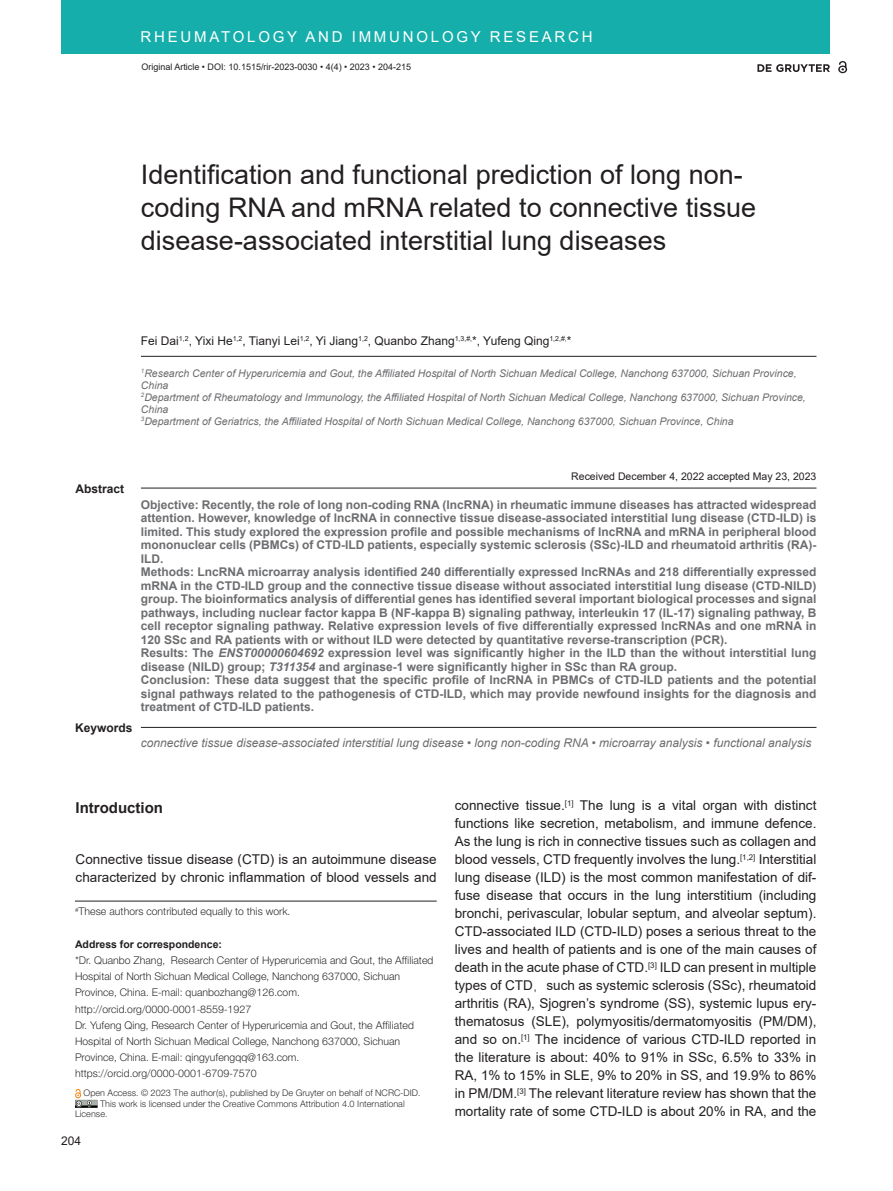
<style>
.page{position:relative;width:893px;height:1191px;background:#fff}
.page>*{position:absolute;margin:0;border:0;box-sizing:border-box;transform-origin:0 0}
.Title_of_the_Article{font:27px/33px "Arial";color:#231f20}
.t1{font:15px "Arial";letter-spacing:.185em;color:#fff}
._1__Subtitle{font:700 15px "Arial";color:#231f20}
.text{font:13.5px/18px "Arial";color:#231f20}
.AbstractTextMiddle{font:700 12px/13.5px "Arial";color:#6c6d70;text-align:justify}
.AbstractTextFirst{font:700 12px/13.5px "Arial";color:#6c6d70;text-align:justify}
.AbstractTextLast{font:700 12px/13.5px "Arial";color:#6c6d70;text-align:justify}
.KEYWORDS-_text{font:italic 12px "Arial";color:#6c6d70}
.AUTHORS{font:12px "Arial";color:#231f20}
.ABSTRACT_KEYWORDS{font:700 12px "Arial";color:#231f20}
.authors__email_addre{font:10.5px/16.2px "Switzer EFN Light";color:#231f20}
.AFFILIATE_DATA{font:italic 10.5px/12px "Arial";color:#6c6d70}
.Date_of_sending_and{font:10.5px "Arial";color:#231f20}
.authors__email_addre-2{font:700 10.5px "Arial";color:#231f20}
.ADD{font:9px "Switzer EFN Light";color:#231f20}
.t2{font:9px "Arial";color:#231f20}
.s1{font-style:italic}
.s2{font-family:"Deng Xian"}
</style>
<div class="page">
<div style="left:61px;top:0;width:769px;height:54px;background:#15aeaa"></div>
<svg style="left:757px;top:64px;width:73px;height:8px"></svg>
<svg style="left:838px;top:61px;width:9px;height:12px"></svg>
<hr style="left:141px;top:356px;width:675px;height:1px;background:#231f20">
<hr style="left:141px;top:488px;width:675px;height:1px;background:#231f20">
<hr style="left:141px;top:727px;width:675px;height:1px;background:#231f20">
<hr style="left:75px;top:900px;width:362px;height:1px;background:#231f20">
<svg style="left:75px;top:1089px;width:23px;height:19px"></svg>
<p class="t1" style="left:141px;top:26px;width:454px">RHEUMATOLOGY AND IMMUNOLOGY RESEARCH</p>
<p class="t2" style="left:141px;top:60px;width:271px">Original Article • DOI: 10.1515/rir-2023-0030 • 4(4) • 2023 • 204-215</p>
<p class="Title_of_the_Article" style="left:141px;top:158px;width:617px">Identification and functional prediction of long non&shy;coding RNA and mRNA related to connective tissue disease-associated interstitial lung diseases</p>
<p class="AUTHORS" style="left:141px;top:333px;width:432px">Fei Dai<sup>1,2</sup>, Yixi He<sup>1,2</sup>, Tianyi Lei<sup>1,2</sup>, Yi Jiang<sup>1,2</sup>, Quanbo Zhang<sup>1,3,#,</sup>*, Yufeng Qing<sup>1,2,#,</sup>*</p>
<p class="AFFILIATE_DATA" style="left:141px;top:367px;width:657px"><sup>1</sup>Research Center of Hyperuricemia and Gout, the Affiliated Hospital of North Sichuan Medical College, Nanchong 637000, Sichuan Province,<br>China</p>
<p class="AFFILIATE_DATA" style="left:141px;top:391px;width:666px"><sup>2</sup>Department of Rheumatology and Immunology, the Affiliated Hospital of North Sichuan Medical College, Nanchong 637000, Sichuan Province,<br>China</p>
<p class="AFFILIATE_DATA" style="left:141px;top:415px;width:594px"><sup>3</sup>Department of Geriatrics, the Affiliated Hospital of North Sichuan Medical College, Nanchong 637000, Sichuan Province, China</p>
<p class="ABSTRACT_KEYWORDS" style="left:76px;top:480px;width:50px">Abstract</p>
<p class="ABSTRACT_KEYWORDS" style="left:75px;top:719px;width:59px">Keywords</p>
<p class="Date_of_sending_and" style="left:571px;top:469px;width:247px">Received December 4, 2022 accepted May 23, 2023</p>
<p class="AbstractTextFirst" style="left:141px;top:498px;width:677px">Objective: Recently, the role of long non-coding RNA (lncRNA) in rheumatic immune diseases has attracted widespread attention. However, knowledge of lncRNA in connective tissue disease-associated interstitial lung disease (CTD-ILD) is limited. This study explored the expression profile and possible mechanisms of lncRNA and mRNA in peripheral blood mononuclear cells (PBMCs) of CTD-ILD patients, especially systemic sclerosis (SSc)-ILD and rheumatoid arthritis (RA)- ILD.</p>
<p class="AbstractTextMiddle" style="left:141px;top:565px;width:677px">Methods: LncRNA microarray analysis identified 240 differentially expressed lncRNAs and 218 differentially expressed mRNA in the CTD-ILD group and the connective tissue disease without associated interstitial lung disease (CTD-NILD) group. The bioinformatics analysis of differential genes has identified several important biological processes and signal pathways, including nuclear factor kappa B (NF-kappa B) signaling pathway, interleukin 17 (IL-17) signaling pathway, B cell receptor signaling pathway. Relative expression levels of five differentially expressed lncRNAs and one mRNA in 120 SSc and RA patients with or without ILD were detected by quantitative reverse-transcription (PCR).</p>
<p class="AbstractTextMiddle" style="left:141px;top:646px;width:677px">Results: The <span class="s1">ENST00000604692</span> expression level was significantly higher in the ILD than the without interstitial lung disease (NILD) group; <span class="s1">T311354</span> and arginase-1 were significantly higher in SSc than RA group.</p>
<p class="AbstractTextLast" style="left:141px;top:673px;width:677px">Conclusion: These data suggest that the specific profile of lncRNA in PBMCs of CTD-ILD patients and the potential signal pathways related to the pathogenesis of CTD-ILD, which may provide newfound insights for the diagnosis and treatment of CTD-ILD patients.</p>
<p class="KEYWORDS-_text" style="left:141px;top:734px;width:672px">connective tissue disease-associated interstitial lung disease • long non-coding RNA • microarray analysis • functional analysis</p>
<p class="_1__Subtitle" style="left:76px;top:797px;width:89px">Introduction</p>
<p class="text" style="left:76px;top:850px;width:363px">Connective tissue disease (CTD) is an autoimmune disease characterized by chronic inflammation of blood vessels and</p>
<p class="authors__email_addre" style="left:75px;top:903px;width:217px"><sup>#</sup>These authors contributed equally to this work.</p>
<p class="authors__email_addre-2" style="left:75px;top:936px;width:149px">Address for correspondence:</p>
<p class="authors__email_addre" style="left:75px;top:952px;width:360px">*Dr. Quanbo Zhang, Research Center of Hyperuricemia and Gout, the Affiliated<br>Hospital of North Sichuan Medical College, Nanchong 637000, Sichuan<br>Province, China. E-mail: quanbozhang@126.com.</p>
<p class="authors__email_addre" style="left:75px;top:1000px;width:178px">http://orcid.org/0000-0001-8559-1927</p>
<p class="authors__email_addre" style="left:75px;top:1017px;width:340px">Dr. Yufeng Qing, Research Center of Hyperuricemia and Gout, the Affiliated<br>Hospital of North Sichuan Medical College, Nanchong 637000, Sichuan<br>Province, China. E-mail: qingyufengqq@163.com.</p>
<p class="authors__email_addre" style="left:75px;top:1065px;width:183px">https://orcid.org/0000-0001-6709-7570</p>
<p class="ADD" style="left:84px;top:1088px;width:338px">Open Access. © 2023 The author(s), published by De Gruyter on behalf of NCRC-DID.</p>
<p class="ADD" style="left:100px;top:1098px;width:306px">This work is licensed under the Creative Commons Attribution 4.0 International</p>
<p class="ADD" style="left:75px;top:1109px;width:34px">License.</p>
<p class="AUTHORS" style="left:61px;top:1132px;width:22px">204</p>
<p class="text" style="left:455px;top:796px;width:363px;text-align:justify">connective tissue.<sup>[1]</sup> The lung is a vital organ with distinct functions like secretion, metabolism, and immune defence.<br>As the lung is rich in connective tissues such as collagen and blood vessels, CTD frequently involves the lung.<sup>[1,2]</sup> Interstitial lung disease (ILD) is the most common manifestation of dif&shy;fuse disease that occurs in the lung interstitium (including bronchi, perivascular, lobular septum, and alveolar septum).<br>CTD-associated ILD (CTD-ILD) poses a serious threat to the lives and health of patients and is one of the main causes of death in the acute phase of CTD.<sup>[3]</sup> ILD can present in multiple types of CTD<span class="s2">，</span>such as systemic sclerosis (SSc), rheumatoid arthritis (RA), Sjogren’s syndrome (SS), systemic lupus ery&shy;thematosus (SLE), polymyositis/dermatomyositis (PM/DM), and so on.<sup>[1]</sup> The incidence of various CTD-ILD reported in the literature is about: 40% to 91% in SSc, 6.5% to 33% in RA, 1% to 15% in SLE, 9% to 20% in SS, and 19.9% to 86% in PM/DM.<sup>[3]</sup> The relevant literature review has shown that the mortality rate of some CTD-ILD is about 20% in RA, and the</p>
</div>
